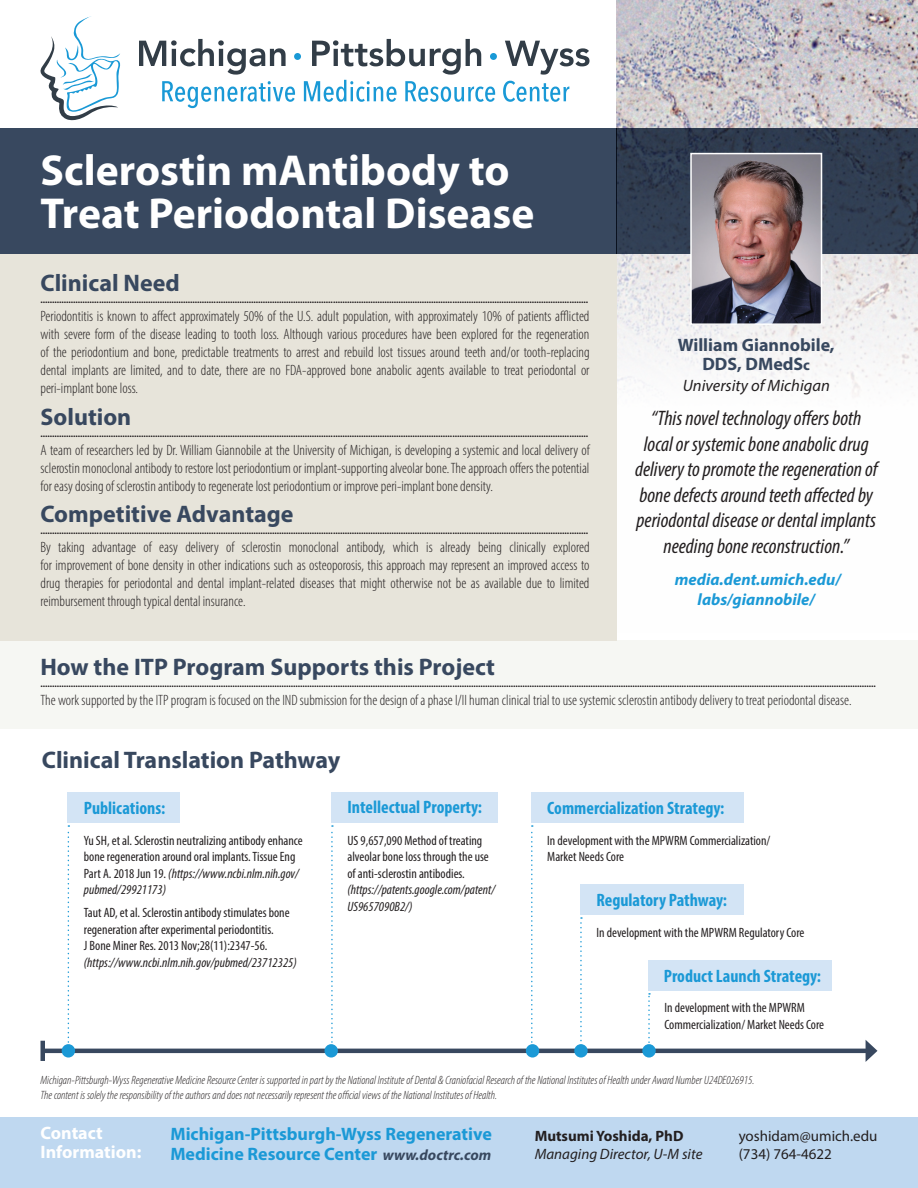
<style>
.page{position:relative;width:918px;height:1188px;background:#fff}
.page>*{position:absolute;margin:0;border:0;box-sizing:border-box;transform-origin:0 0}
.t1{font:700 43.5px/43.5px "Myriad Pro";color:#fff}
.t2{font:700 24px "Myriad Pro";color:#38485f}
.t3{font:italic condensed 21px/25.5px "Myriad Pro";color:#231f20;text-align:center}
.t4{font:700 condensed 18px "Myriad Pro";color:#1b99d6}
.t5{font:700 18px/19.5px "Myriad Pro";color:#1b99d6}
.t6{font:700 18px/19.5px "Myriad Pro";color:#38485f;text-align:center}
.t7{font:700 18px/19.5px "Myriad Pro";color:#fff}
.t8{font:italic 700 16.5px/19.5px "Myriad Pro";color:#1b99d6;text-align:center}
.t9{font:italic 16.5px "Myriad Pro";color:#231f20}
.t10{font:300 condensed 15px/18px "Myriad Pro";color:#231f20;text-align:justify}
.t11{font:15px/18px "Myriad Pro";color:#231f20}
.t12{font:italic 15px "Myriad Pro";color:#231f20}
.t13{font:700 15px "Myriad Pro";color:#231f20}
.t14{font:condensed 13.5px/16.5px "Myriad Pro";color:#231f20}
.t15{font:italic condensed 13.5px/16.5px "Myriad Pro";color:#231f20}
.t16{font:italic 300 condensed 12px/15px "Myriad Pro";color:#231f20}
.t17{font:700 9px "Myriad Pro";color:#231f20}
.s1{font-size:15px}
.s2{font-style:italic}
.s3{font-style:italic;font-size:15px;color:#38485f}
</style>
<div class="page">
<div style="left:0;top:640px;width:918px;height:88px;background:#f6f7f3"></div>
<img style="left:617px;top:0;width:301px;height:396px">
<div style="left:0;top:254px;width:616px;height:386px;background:#e7e4da"></div>
<svg style="left:616px;top:128px;width:302px;height:126px;background:#2f3b4f"></svg>
<div style="left:0;top:128px;width:616px;height:126px;background:#38485f"></div>
<svg style="left:139px;top:39px;width:147px;height:36px"></svg>
<svg style="left:505px;top:41px;width:84px;height:34px"></svg>
<svg style="left:162px;top:81px;width:133px;height:27px"></svg>
<svg style="left:304px;top:39px;width:191px;height:63px"></svg>
<svg style="left:503px;top:81px;width:66px;height:21px"></svg>
<div style="left:294px;top:53px;width:7px;height:7px;background:#1999d6;border-radius:50%"></div>
<div style="left:490px;top:53px;width:7px;height:7px;background:#1999d6;border-radius:50%"></div>
<svg style="left:40px;top:16px;width:81px;height:104px"></svg>
<img style="left:693px;top:156px;width:126px;height:166px">
<div style="left:690px;top:153px;width:132px;height:172px;border:2px solid #fff"></div>
<hr style="left:43px;top:1049px;width:827px;height:4px;background:#38485f">
<div style="left:40px;top:1041px;width:5px;height:20px;background:#38485f"></div>
<svg style="left:866px;top:1040px;width:12px;height:22px"></svg>
<svg style="left:68px;top:825px;width:1px;height:218px"></svg>
<svg style="left:331px;top:825px;width:2px;height:218px"></svg>
<svg style="left:531px;top:825px;width:2px;height:218px"></svg>
<svg style="left:648px;top:993px;width:2px;height:50px"></svg>
<svg style="left:580px;top:917px;width:2px;height:125px"></svg>
<div style="left:68px;top:793px;width:112px;height:30px;background:#d3e4f5"></div>
<div style="left:331px;top:793px;width:166px;height:30px;background:#d3e4f5"></div>
<div style="left:531px;top:793px;width:212px;height:30px;background:#d3e4f5"></div>
<div style="left:648px;top:960px;width:183px;height:31px;background:#d3e4f5"></div>
<div style="left:580px;top:885px;width:163px;height:30px;background:#d3e4f5"></div>
<div style="left:62px;top:1044px;width:13px;height:14px;background:#1b99d6;border-radius:50%"></div>
<div style="left:325px;top:1044px;width:13px;height:14px;background:#1b99d6;border-radius:50%"></div>
<div style="left:526px;top:1044px;width:13px;height:14px;background:#1b99d6;border-radius:50%"></div>
<div style="left:574px;top:1044px;width:14px;height:14px;background:#1b99d6;border-radius:50%"></div>
<div style="left:642px;top:1044px;width:14px;height:14px;background:#1b99d6;border-radius:50%"></div>
<div style="left:0;top:1117px;width:918px;height:71px;background:#bfd8f0"></div>
<h1 class="t1" style="left:40px;top:147px;width:495px">Sclerostin mAntibody to<br>Treat Periodontal Disease</h1>
<h2 class="t2" style="left:40px;top:268px;width:141px">Clinical Need</h2>
<p class="t17" style="left:40px;top:294px;width:549px">..........................................................................................................................................................................................................................................</p>
<p class="t10" style="left:40px;top:307px;width:551px">Periodontitis is known to affect approximately 50% of the U.S. adult population, with approximately 10% of patients afflicted with severe form of the disease leading to tooth loss. Although various procedures have been explored for the regeneration of the periodontium and bone, predictable treatments to arrest and rebuild lost tissues around teeth and/or tooth-replacing dental implants are limited, and to date, there are no FDA-approved bone anabolic agents available to treat periodontal or peri-implant bone loss.</p>
<h2 class="t2" style="left:40px;top:401px;width:92px">Solution</h2>
<p class="t17" style="left:40px;top:428px;width:549px">..........................................................................................................................................................................................................................................</p>
<p class="t10" style="left:40px;top:441px;width:551px">A team of researchers led by Dr. William Giannobile at the University of Michigan, is developing a systemic and local delivery of sclerostin monoclonal antibody to restore lost periodontium or implant-supporting alveolar bone. The approach offers the potential for easy dosing of sclerostin antibody to regenerate lost periodontium or improve peri-implant bone density.</p>
<h2 class="t2" style="left:40px;top:499px;width:255px">Competitive Advantage</h2>
<p class="t17" style="left:40px;top:525px;width:549px">..........................................................................................................................................................................................................................................</p>
<p class="t10" style="left:40px;top:538px;width:551px">By taking advantage of easy delivery of sclerostin monoclonal antibody, which is already being clinically explored for improvement of bone density in other indications such as osteoporosis, this approach may represent an improved access to drug therapies for periodontal and dental implant-related diseases that might otherwise not be as available due to limited reimbursement through typical dental insurance.</p>
<p class="t6" style="left:678px;top:334px;width:158px">William Giannobile,<br>DDS, DMedS<span class="s1">c</span></p>
<p class="t9" style="left:683px;top:375px;width:149px">University of Michigan</p>
<h3 class="t3" style="left:635px;top:405px;width:244px">“This novel technology offers both local or systemic bone anabolic drug delivery to promote the regeneration of bone defects around teeth affected by periodontal disease or dental implants needing bone reconstruction.”</h3>
<p class="t8" style="left:675px;top:569px;width:168px">media.dent.umich.edu/ labs/giannobile/</p>
<h2 class="t2" style="left:40px;top:652px;width:456px">How the ITP Program Supports this Project</h2>
<p class="t17" style="left:40px;top:678px;width:837px">.....................................................................................................................................................................................................................................................................................................................................................................</p>
<p class="t10" style="left:40px;top:691px;width:813px">The work supported by the ITP program is focused on the IND submission for the design of a phase I/II human clinical trial to use systemic sclerostin antibody delivery to treat periodontal disease.</p>
<h2 class="t2" style="left:42px;top:744px;width:300px">Clinical Translation Pathway</h2>
<p class="t4" style="left:84px;top:797px;width:83px">Publications:</p>
<p class="t4" style="left:347px;top:796px;width:136px">Intellectual Property:</p>
<p class="t4" style="left:547px;top:797px;width:179px">Commercialization Strategy:</p>
<p class="t14" style="left:84px;top:832px;width:220px">Yu SH, et al. Sclerostin neutralizing antibody enhance bone regeneration around oral implants. Tissue Eng Part A. 2018 Jun 19. <span class="s2">(https://www.ncbi.nlm.nih.gov/ pubmed/29921173)</span></p>
<p class="t14" style="left:84px;top:904px;width:207px">Taut AD, et al. Sclerostin antibody stimulates bone regeneration after experimental periodontitis.<br>J Bone Miner Res. 2013 Nov;28(11):2347-56.</p>
<p class="t15" style="left:84px;top:954px;width:214px">(https://www.ncbi.nlm.nih.gov/pubmed/23712325)</p>
<p class="t14" style="left:347px;top:832px;width:143px">US 9,657,090 Method of treating alveolar bone loss through the use of anti-sclerostin antibodies.</p>
<p class="t15" style="left:347px;top:881px;width:149px">(https://patents.google.com/patent/<br>US9657090B2/)</p>
<p class="t14" style="left:547px;top:832px;width:225px">In development with the MPWRM Commercialization/<br>Market Needs Core</p>
<p class="t4" style="left:596px;top:889px;width:132px">Regulatory Pathway:</p>
<p class="t14" style="left:596px;top:924px;width:210px">In development with the MPWRM Regulatory Core</p>
<p class="t4" style="left:664px;top:965px;width:159px">Product Launch Strategy:</p>
<p class="t14" style="left:665px;top:1000px;width:161px">In development with the MPWRM<br>Commercialization/ Market Needs Core</p>
<p class="t16" style="left:40px;top:1072px;width:715px">Michigan-Pittsburgh-Wyss Regenerative Medicine Resource Center is supported in part by the National Institute of Dental &amp; Craniofacial Research of the National Institutes of Health under Award Number U24DE026915.<br>The content is solely the responsibility of the authors and does not necessarily represent the official views of the National Institutes of Health.</p>
<p class="t7" style="left:40px;top:1122px;width:102px">Contact<br>Information:</p>
<p class="t5" style="left:170px;top:1124px;width:323px">Michigan-Pittsburgh-Wyss Regenerative<br>Medicine Resource Center <span class="s3">www.doctrc.com</span></p>
<p class="t13" style="left:535px;top:1126px;width:150px">Mutsumi Yoshida, PhD</p>
<p class="t12" style="left:535px;top:1145px;width:169px">Managing Director, U-M site</p>
<p class="t11" style="left:739px;top:1127px;width:140px">yoshidam@umich.edu (734) 764-4622</p>
</div>
